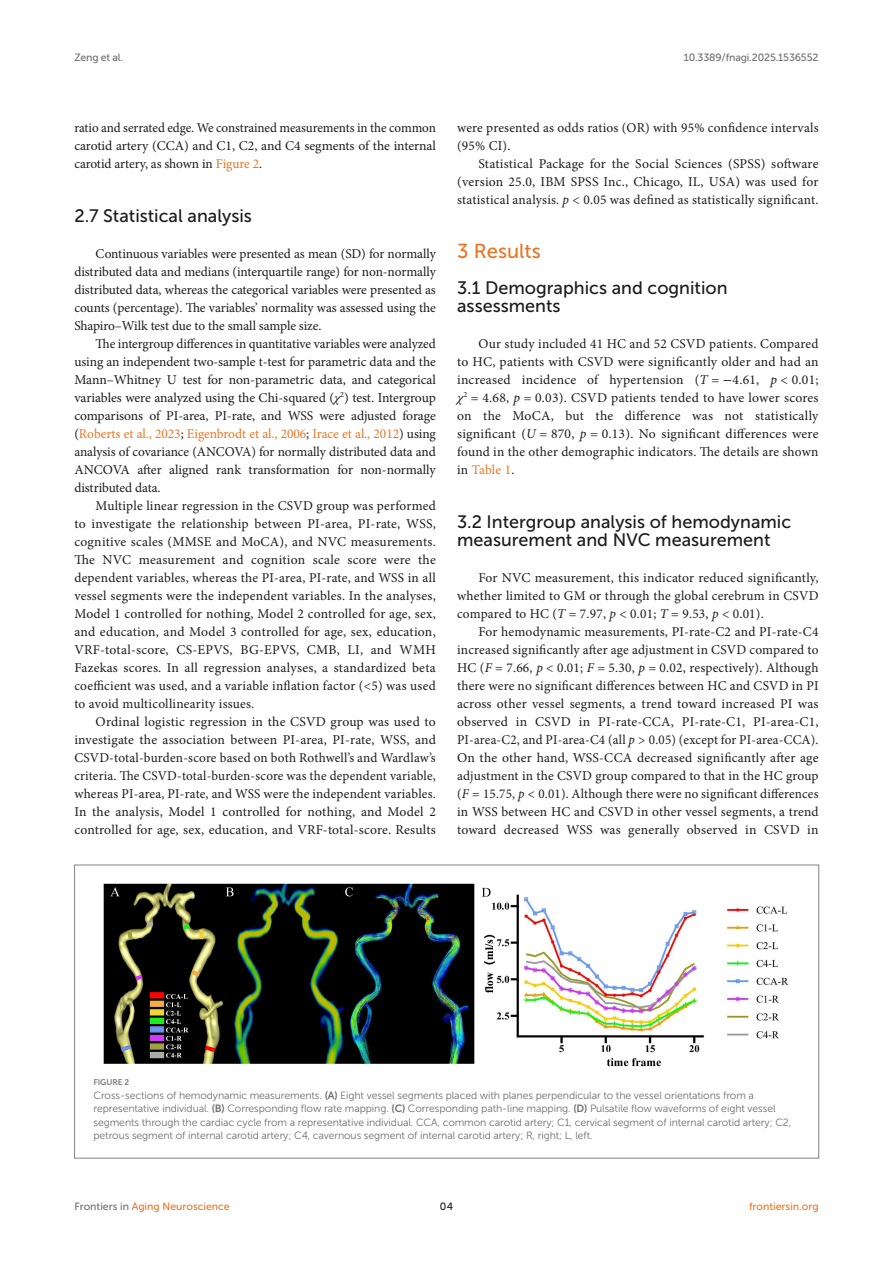
<style>
.page{position:relative;width:893px;height:1263px;background:#fff}
.page>*{position:absolute;margin:0;border:0;box-sizing:border-box;transform-origin:0 0}
.HEAD_1{font:20.25px "Museo Sans 500";color:#e87626}
.HEAD_2{font:18px/18px "Museo Sans 500";color:#1b1c1b}
.HEAD_2_after_HEAD_1{font:18px/18px "Museo Sans 500";color:#1b1c1b}
.TEXT{font:13.5px/18px "Minion Pro";letter-spacing:.01em;color:#1b1c1b;text-align:justify}
.FIG_LEG{font:10.5px/13.5px "Museo Sans 300";letter-spacing:-.01em;color:#706f70}
.t1{font:10.5px "Museo Sans 500";color:#e87626}
.t2{font:10.5px "Museo Sans 500";letter-spacing:-.015em;color:#706f70}
.t3{font:10.5px "Museo Sans 500";color:#1b1c1b}
.FIG_HD{font:8.25px "Museo Sans 700";letter-spacing:-.01em;color:#7e7f7f}
.s1{color:#e87626}
.s2{font-family:"STIX General";font-style:italic}
.s3{font-style:italic}
.s4{font-family:"STIX General"}
.s5{font-family:"Museo Sans 700"}
.s6{color:#706f70}
</style>
<div class="page">
<img style="left:104px;top:884px;width:685px;height:182px">
<p class="t2" style="left:74px;top:51px;width:50px">Zeng et al.</p>
<p class="t2" style="left:684px;top:51px;width:136px">10.3389/fnagi.2025.1536552</p>
<p class="TEXT" style="left:74px;top:119px;width:363px">ratio and serrated edge. We constrained measurements in the common carotid artery (CCA) and C1, C2, and C4 segments of the internal carotid artery, as shown in <span class="s1">Figure 2</span>.</p>
<p class="HEAD_2" style="left:74px;top:207px;width:179px">2.7 Statistical analysis</p>
<p class="TEXT" style="left:74px;top:245px;width:363px;text-indent:21px">Continuous variables were presented as mean (SD) for normally distributed data and medians (interquartile range) for non-normally distributed data, whereas the categorical variables were presented as counts (percentage). The variables’ normality was assessed using the Shapiro–Wilk test due to the small sample size.</p>
<p class="TEXT" style="left:74px;top:335px;width:363px;text-indent:21px">The intergroup differences in quantitative variables were analyzed using an independent two-sample t-test for parametric data and the Mann–Whitney U test for non-parametric data, and categorical variables were analyzed using the Chi-squared (<span class="s2">χ</span><sup>2</sup>) test. Intergroup comparisons of PI-area, PI-rate, and WSS were adjusted forage (<span class="s1">Roberts et al., 2023</span>; <span class="s1">Eigenbrodt et al., 2006</span>; <span class="s1">Irace et al., 2012</span>) using analysis of covariance (ANCOVA) for normally distributed data and ANCOVA after aligned rank transformation for non-normally distributed data.</p>
<p class="TEXT" style="left:74px;top:497px;width:363px;text-indent:21px">Multiple linear regression in the CSVD group was performed to investigate the relationship between PI-area, PI-rate, WSS, cognitive scales (MMSE and MoCA), and NVC measurements.<br>The NVC measurement and cognition scale score were the dependent variables, whereas the PI-area, PI-rate, and WSS in all vessel segments were the independent variables. In the analyses, Model 1 controlled for nothing, Model 2 controlled for age, sex, and education, and Model 3 controlled for age, sex, education, VRF-total-score, CS-EPVS, BG-EPVS, CMB, LI, and WMH Fazekas scores. In all regression analyses, a standardized beta coefficient was used, and a variable inflation factor (&lt;5) was used to avoid multicollinearity issues.</p>
<p class="TEXT" style="left:74px;top:713px;width:363px;text-indent:21px">Ordinal logistic regression in the CSVD group was used to investigate the association between PI-area, PI-rate, WSS, and CSVD-total-burden-score based on both Rothwell’s and Wardlaw’s criteria. The CSVD-total-burden-score was the dependent variable, whereas PI-area, PI-rate, and WSS were the independent variables.<br>In the analysis, Model 1 controlled for nothing, and Model 2 controlled for age, sex, education, and VRF-total-score. Results</p>
<p class="TEXT" style="left:457px;top:119px;width:363px">were presented as odds ratios (OR) with 95% confidence intervals (95% CI).</p>
<p class="TEXT" style="left:457px;top:155px;width:363px;text-indent:21px">Statistical Package for the Social Sciences (SPSS) software (version 25.0, IBM SPSS Inc., Chicago, IL, USA) was used for statistical analysis. <span class="s3">p</span> &lt; 0.05 was defined as statistically significant.</p>
<p class="HEAD_1" style="left:457px;top:240px;width:85px">3 Results</p>
<p class="HEAD_2_after_HEAD_1" style="left:457px;top:279px;width:272px">3.1 Demographics and cognition assessments</p>
<p class="TEXT" style="left:457px;top:335px;width:363px;text-indent:21px">Our study included 41 HC and 52 CSVD patients. Compared to HC, patients with CSVD were significantly older and had an increased incidence of hypertension (<span class="s3">T</span> = <span class="s4">−</span>4.61, <span class="s3">p</span> &lt; 0.01; <span class="s2">χ</span><sup>2</sup> = 4.68, <span class="s3">p</span> = 0.03). CSVD patients tended to have lower scores on the MoCA, but the difference was not statistically significant (<span class="s3">U</span> = 870, <span class="s3">p</span> = 0.13). No significant differences were found in the other demographic indicators. The details are shown in <span class="s1">Table 1</span>.</p>
<p class="HEAD_2" style="left:457px;top:513px;width:336px">3.2 Intergroup analysis of hemodynamic measurement and NVC measurement</p>
<p class="TEXT" style="left:457px;top:569px;width:363px;text-indent:21px">For NVC measurement, this indicator reduced significantly, whether limited to GM or through the global cerebrum in CSVD compared to HC (<span class="s3">T</span> = 7.97, <span class="s3">p</span> &lt; 0.01; <span class="s3">T</span> = 9.53, <span class="s3">p</span> &lt; 0.01).</p>
<p class="TEXT" style="left:457px;top:623px;width:363px;text-indent:21px">For hemodynamic measurements, PI-rate-C2 and PI-rate-C4 increased significantly after age adjustment in CSVD compared to HC (<span class="s3">F</span> = 7.66, <span class="s3">p</span> &lt; 0.01; <span class="s3">F</span> = 5.30, <span class="s3">p</span> = 0.02, respectively). Although there were no significant differences between HC and CSVD in PI across other vessel segments, a trend toward increased PI was observed in CSVD in PI-rate-CCA, PI-rate-C1, PI-area-C1, PI-area-C2, and PI-area-C4 (all <span class="s3">p</span> &gt; 0.05) (except for PI-area-CCA).<br>On the other hand, WSS-CCA decreased significantly after age adjustment in the CSVD group compared to that in the HC group (<span class="s3">F</span> = 15.75, <span class="s3">p</span> &lt; 0.01). Although there were no significant differences in WSS between HC and CSVD in other vessel segments, a trend toward decreased WSS was generally observed in CSVD in</p>
<p class="FIG_HD" style="left:94px;top:1078px;width:37px">FIGURE 2</p>
<p class="FIG_LEG" style="left:94px;top:1088px;width:699px">Cross-sections of hemodynamic measurements. <span class="s5">(A)</span> Eight vessel segments placed with planes perpendicular to the vessel orientations from a representative individual. <span class="s5">(B)</span> Corresponding flow rate mapping. <span class="s5">(C)</span> Corresponding path-line mapping. <span class="s5">(D)</span> Pulsatile flow waveforms of eight vessel segments through the cardiac cycle from a representative individual. CCA, common carotid artery; C1, cervical segment of internal carotid artery; C2, petrous segment of internal carotid artery; C4, cavernous segment of internal carotid artery; R, right; L, left.</p>
<p class="t1" style="left:74px;top:1200px;width:157px"><span class="s6">Frontiers in</span> Aging Neuroscience</p>
<p class="t3" style="left:440px;top:1200px;width:15px">04</p>
<p class="t1" style="left:749px;top:1200px;width:71px">frontiersin.org</p>
</div>
